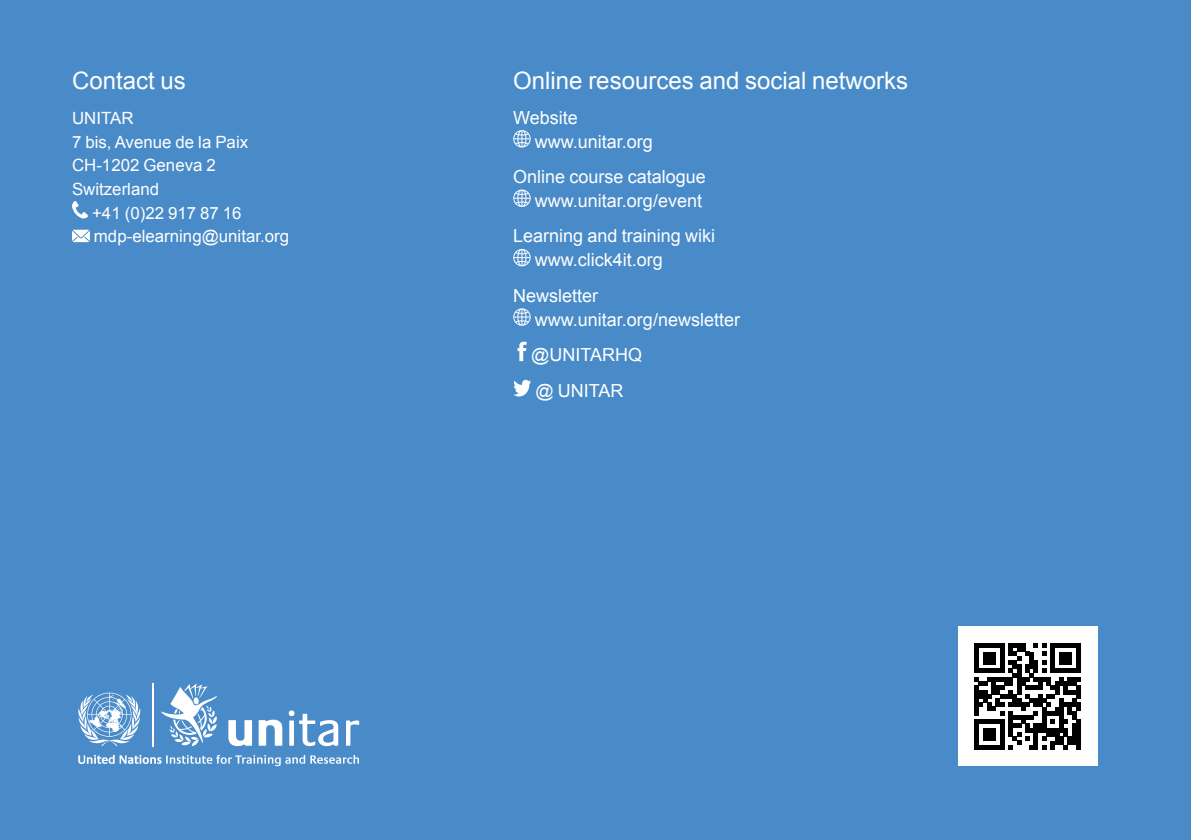
<style>
.page{position:relative;width:1191px;height:840px;background:#fff}
.page>*{position:absolute;margin:0;border:0;box-sizing:border-box;transform-origin:0 0}
.t1{font:24px "Arial";color:#fff}
.t2{font:18px/24px "Arial";color:#fff}
.t3{font:16.8px/23.6px "Arial";color:#fff}
</style>
<div class="page">
<div style="left:0;top:0;width:1191px;height:839px;background:#498bc9"></div>
<svg style="left:72px;top:201px;width:16px;height:18px"></svg>
<svg style="left:72px;top:229px;width:18px;height:13px"></svg>
<div style="left:957px;top:626px;width:140px;height:139px;background:#fff"></div>
<svg style="left:974px;top:643px;width:106px;height:105px"></svg>
<svg style="left:78px;top:754px;width:281px;height:11px"></svg>
<hr style="left:152px;top:682px;width:2px;height:63px;background:#fff">
<svg style="left:78px;top:692px;width:62px;height:53px"></svg>
<svg style="left:228px;top:710px;width:132px;height:35px"></svg>
<svg style="left:161px;top:683px;width:56px;height:62px"></svg>
<svg style="left:513px;top:130px;width:17px;height:17px"></svg>
<svg style="left:513px;top:189px;width:17px;height:18px"></svg>
<svg style="left:513px;top:249px;width:17px;height:17px"></svg>
<svg style="left:513px;top:308px;width:17px;height:17px"></svg>
<svg style="left:517px;top:341px;width:10px;height:20px"></svg>
<svg style="left:513px;top:379px;width:18px;height:17px"></svg>
<h1 class="t1" style="left:72px;top:65px;width:115px">Contact us</h1>
<p class="t3" style="left:72px;top:106px;width:178px">UNITAR<br>7 bis, Avenue de la Paix<br>CH-1202 Geneva 2<br>Switzerland</p>
<p class="t3" style="left:92px;top:201px;width:198px">+41 (0)22 917 87 16 mdp-elearning@unitar.org</p>
<h1 class="t1" style="left:513px;top:65px;width:396px">Online resources and social networks</h1>
<p class="t2" style="left:535px;top:105px;width:120px;text-indent:-22px">Website www.unitar.org</p>
<p class="t2" style="left:513px;top:165px;width:194px;text-align:right">Online course catalogue www.unitar.org/event</p>
<p class="t2" style="left:535px;top:224px;width:182px;text-indent:-22px">Learning and training wiki www.click4it.org</p>
<p class="t2" style="left:535px;top:283px;width:207px;text-indent:-22px">Newsletter www.unitar.org/newsletter</p>
<p class="t2" style="left:531px;top:337px;width:112px;line-height:35.4px">@UNITARHQ @ UNITAR</p>
</div>
